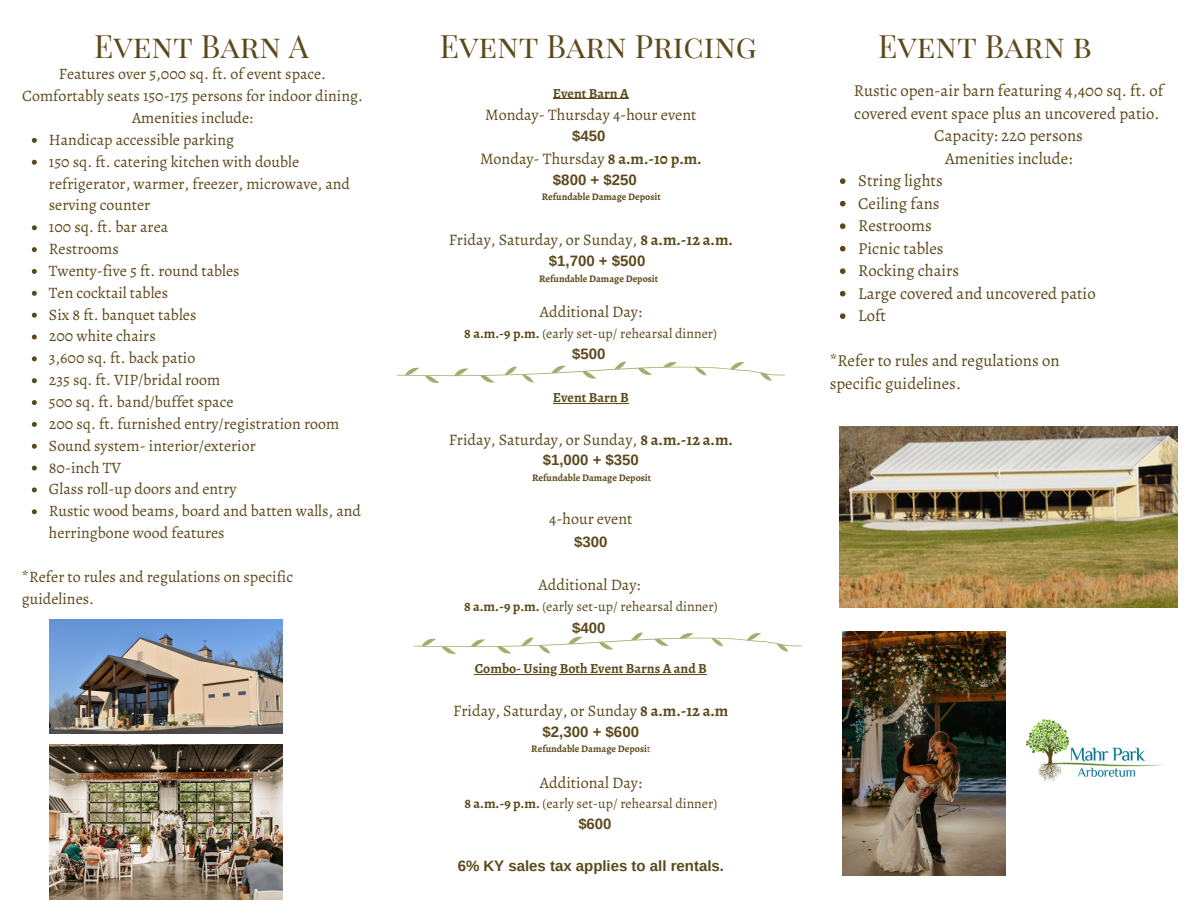
<style>
.page{position:relative;width:1188px;height:918px;background:#fff}
.page>*{position:absolute;margin:0;border:0;box-sizing:border-box;transform-origin:0 0}
.t1{font:31.5px "Playfair Display SC";color:#5c491b}
.t2{font:16.65px/22.5px "Alegreya";color:#5c491b}
.t3{font:16.05px "Alegreya";color:#5c491b}
.t4{font:15.9px/21.9px "Alegreya";color:#5c491b}
.t5{font:700 15px "Arimo";color:#5c491b}
.t6{font:13.95px "Alegreya";color:#5c491b}
.t7{font:13.8px "Alegreya";color:#5c491b}
.t8{font:700 13.8px "Alegreya";color:#5c491b}
.t9{font:700 10.05px "Alegreya";color:#5c491b}
.s1{font-weight:700}
.s2{font-weight:400}
</style>
<div class="page">
<hr style="left:553px;top:98px;width:76px;height:1px;background:#5c491b">
<hr style="left:553px;top:403px;width:76px;height:1px;background:#5c491b">
<hr style="left:475px;top:674px;width:232px;height:1px;background:#5c491b">
<svg style="left:397px;top:362px;width:388px;height:21px"></svg>
<svg style="left:413px;top:633px;width:389px;height:21px"></svg>
<img style="left:839px;top:426px;width:339px;height:181px">
<img style="left:49px;top:619px;width:233px;height:115px">
<img style="left:843px;top:632px;width:163px;height:244px">
<img style="left:49px;top:745px;width:233px;height:155px">
<img style="left:1025px;top:719px;width:138px;height:62px">
<svg style="left:32px;top:138px;width:5px;height:5px"></svg>
<svg style="left:32px;top:160px;width:5px;height:5px"></svg>
<svg style="left:32px;top:225px;width:5px;height:5px"></svg>
<svg style="left:32px;top:247px;width:5px;height:5px"></svg>
<svg style="left:32px;top:269px;width:5px;height:5px"></svg>
<svg style="left:32px;top:291px;width:5px;height:5px"></svg>
<svg style="left:32px;top:313px;width:5px;height:5px"></svg>
<svg style="left:32px;top:335px;width:5px;height:4px"></svg>
<svg style="left:32px;top:356px;width:5px;height:5px"></svg>
<svg style="left:32px;top:378px;width:5px;height:5px"></svg>
<svg style="left:32px;top:400px;width:5px;height:5px"></svg>
<svg style="left:32px;top:422px;width:5px;height:5px"></svg>
<svg style="left:32px;top:444px;width:5px;height:5px"></svg>
<svg style="left:32px;top:466px;width:5px;height:5px"></svg>
<svg style="left:32px;top:487px;width:5px;height:5px"></svg>
<svg style="left:32px;top:509px;width:5px;height:5px"></svg>
<svg style="left:840px;top:178px;width:6px;height:6px"></svg>
<svg style="left:840px;top:201px;width:6px;height:5px"></svg>
<svg style="left:840px;top:223px;width:6px;height:6px"></svg>
<svg style="left:840px;top:246px;width:6px;height:5px"></svg>
<svg style="left:840px;top:268px;width:6px;height:6px"></svg>
<svg style="left:840px;top:291px;width:6px;height:5px"></svg>
<svg style="left:840px;top:313px;width:6px;height:6px"></svg>
<p class="t1" style="left:94px;top:24px;width:216px">Event Barn A</p>
<p class="t1" style="left:440px;top:24px;width:318px">Event Barn Pricing</p>
<p class="t1" style="left:878px;top:24px;width:215px">Event Barn b</p>
<p class="t4" style="left:59px;top:63px;width:269px">Features over 5,000 sq. ft. of event space.</p>
<p class="t4" style="left:22px;top:85px;width:342px">Comfortably seats 150-175 persons for indoor dining.</p>
<p class="t4" style="left:132px;top:107px;width:123px">Amenities include:</p>
<p class="t4" style="left:49px;top:129px;width:187px">Handicap accessible parking</p>
<p class="t4" style="left:49px;top:150px;width:303px">150 sq. ft. catering kitchen with double refrigerator, warmer, freezer, microwave, and serving counter</p>
<p class="t4" style="left:49px;top:216px;width:121px">100 sq. ft. bar area</p>
<p class="t4" style="left:49px;top:238px;width:71px">Restrooms</p>
<p class="t4" style="left:49px;top:260px;width:192px">Twenty-five 5 ft. round tables</p>
<p class="t4" style="left:49px;top:282px;width:121px">Ten cocktail tables</p>
<p class="t4" style="left:49px;top:303px;width:149px">Six 8 ft. banquet tables</p>
<p class="t4" style="left:49px;top:325px;width:108px">200 white chairs</p>
<p class="t4" style="left:49px;top:347px;width:148px">3,600 sq. ft. back patio</p>
<p class="t4" style="left:49px;top:369px;width:173px">235 sq. ft. VIP/bridal room</p>
<p class="t4" style="left:49px;top:391px;width:186px">500 sq. ft. band/buffet space</p>
<p class="t4" style="left:49px;top:413px;width:292px">200 sq. ft. furnished entry/registration room</p>
<p class="t4" style="left:49px;top:434px;width:208px">Sound system- interior/exterior</p>
<p class="t4" style="left:49px;top:456px;width:74px">80-inch TV</p>
<p class="t4" style="left:49px;top:478px;width:189px">Glass roll-up doors and entry</p>
<p class="t4" style="left:49px;top:500px;width:314px">Rustic wood beams, board and batten walls, and herringbone wood features</p>
<p class="t4" style="left:22px;top:566px;width:273px">*Refer to rules and regulations on specific guidelines.</p>
<p class="t8" style="left:553px;top:84px;width:77px">Event Barn A</p>
<p class="t3" style="left:485px;top:104px;width:213px">Monday- Thursday 4-hour event</p>
<p class="t5" style="left:572px;top:127px;width:35px">$450</p>
<p class="t3" style="left:480px;top:147px;width:223px">Monday- Thursday <span class="s1">8 a.m.-10 p.m.</span></p>
<p class="t5" style="left:553px;top:172px;width:86px">$800 + $250</p>
<p class="t9" style="left:542px;top:190px;width:121px">Refundable Damage Deposit</p>
<p class="t3" style="left:449px;top:228px;width:286px">Friday, Saturday, or Sunday, <span class="s1">8 a.m.-12 a.m.</span></p>
<p class="t5" style="left:549px;top:253px;width:98px">$1,700 + $500</p>
<p class="t9" style="left:539px;top:271px;width:121px">Refundable Damage Deposit</p>
<p class="t3" style="left:540px;top:301px;width:104px">Additional Day:</p>
<p class="t7" style="left:464px;top:324px;width:254px"><span class="s1">8 a.m.-9 p.m.</span> (early set-up/ rehearsal dinner)</p>
<p class="t5" style="left:572px;top:346px;width:35px">$500</p>
<p class="t8" style="left:553px;top:388px;width:77px">Event Barn B</p>
<p class="t3" style="left:449px;top:428px;width:286px">Friday, Saturday, or Sunday, <span class="s1">8 a.m.-12 a.m.</span></p>
<p class="t5" style="left:543px;top:452px;width:98px">$1,000 + $350</p>
<p class="t9" style="left:532px;top:470px;width:121px">Refundable Damage Deposit</p>
<p class="t3" style="left:549px;top:508px;width:85px">4-hour event</p>
<p class="t5" style="left:574px;top:533px;width:35px">$300</p>
<p class="t3" style="left:539px;top:574px;width:103px">Additional Day:</p>
<p class="t6" style="left:464px;top:597px;width:255px"><span class="s1">8 a.m.-9 p.m.</span> (early set-up/ rehearsal dinner)</p>
<p class="t5" style="left:572px;top:619px;width:35px">$400</p>
<p class="t8" style="left:475px;top:659px;width:234px">Combo- Using Both Event Barns A and B</p>
<p class="t3" style="left:453px;top:699px;width:277px">Friday, Saturday, or Sunday <span class="s1">8 a.m.-12 a.m</span></p>
<p class="t5" style="left:543px;top:724px;width:98px">$2,300 + $600</p>
<p class="t9" style="left:531px;top:742px;width:121px">Refundable Damage Deposi<span class="s2">t</span></p>
<p class="t3" style="left:540px;top:772px;width:104px">Additional Day:</p>
<p class="t7" style="left:464px;top:794px;width:254px"><span class="s1">8 a.m.-9 p.m.</span> (early set-up/ rehearsal dinner)</p>
<p class="t5" style="left:578px;top:816px;width:35px">$600</p>
<p class="t5" style="left:458px;top:857px;width:268px">6% KY sales tax applies to all rentals.</p>
<p class="t2" style="left:854px;top:79px;width:311px">Rustic open-air barn featuring 4,400 sq. ft. of covered event space plus an uncovered patio.</p>
<p class="t2" style="left:934px;top:124px;width:150px">Capacity: 220 persons</p>
<p class="t2" style="left:945px;top:147px;width:129px">Amenities include:</p>
<p class="t2" style="left:858px;top:169px;width:86px">String lights</p>
<p class="t2" style="left:858px;top:192px;width:83px">Ceiling fans</p>
<p class="t2" style="left:858px;top:214px;width:75px">Restrooms</p>
<p class="t2" style="left:858px;top:237px;width:87px">Picnic tables</p>
<p class="t2" style="left:858px;top:259px;width:103px">Rocking chairs</p>
<p class="t2" style="left:858px;top:282px;width:239px">Large covered and uncovered patio</p>
<p class="t2" style="left:858px;top:304px;width:29px">Loft</p>
<p class="t2" style="left:830px;top:349px;width:231px">*Refer to rules and regulations on</p>
<p class="t2" style="left:830px;top:372px;width:133px">specific guidelines.</p>
</div>
